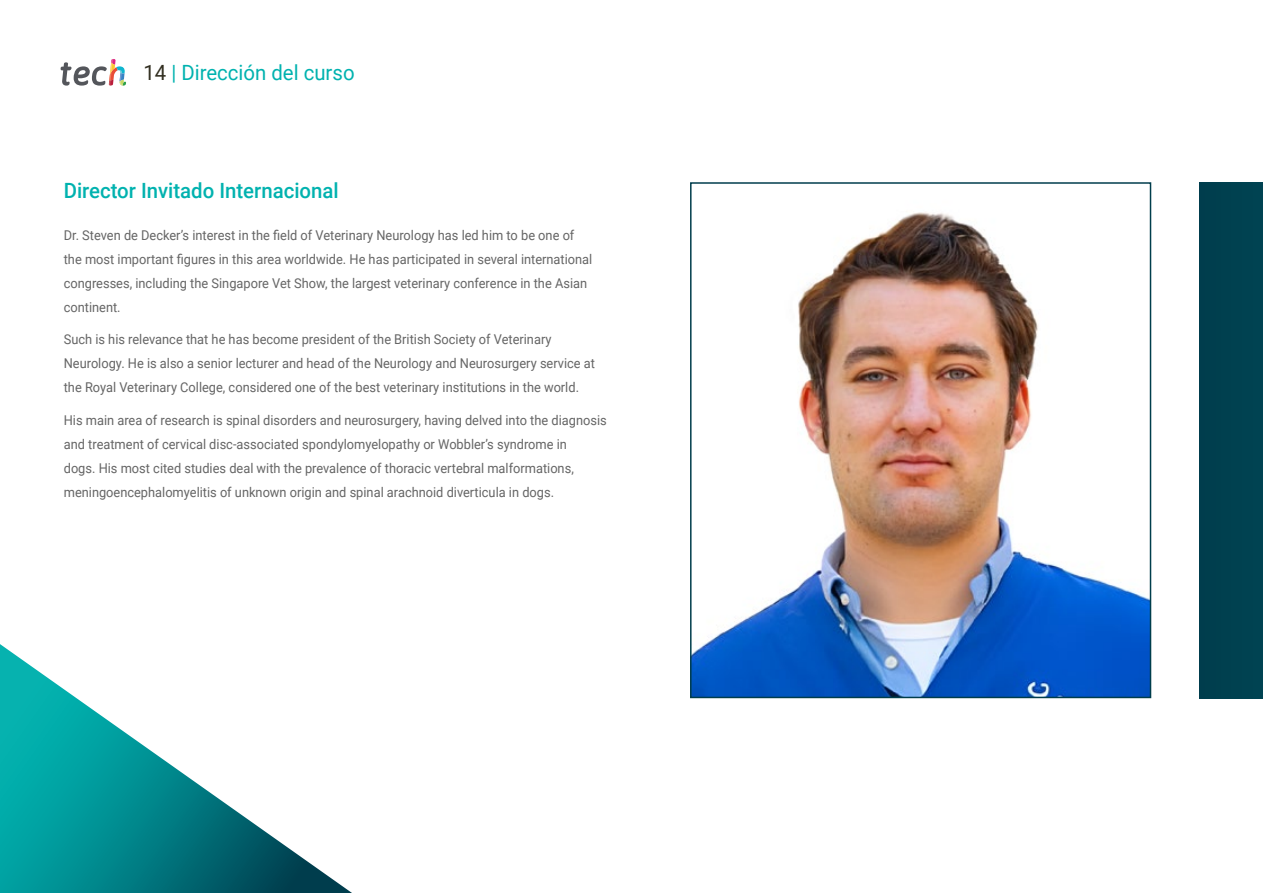
<style>
.page{position:relative;width:1263px;height:893px;background:#fff}
.page>*{position:absolute;margin:0;border:0;box-sizing:border-box;transform-origin:0 0}
.t1{font:500 21px "Roboto";color:#00b2af}
.t2{font:21px "Roboto";color:#00b2af}
.t3{font:13.5px/24px "Roboto";color:#656565;scale:.95 1}
.s1{color:#312e20}
</style>
<div class="page">
<img style="left:693px;top:212px;width:455px;height:483px">
<div style="left:690px;top:182px;width:461px;height:516px;border:2px solid #003d4c"></div>
<svg style="left:0;top:644px;width:352px;height:249px"></svg>
<div style="left:1199px;top:182px;width:64px;height:516px;background:#00404f"></div>
<svg style="left:61px;top:59px;width:65px;height:27px"></svg>
<h1 class="t2" style="left:144px;top:57px;width:213px"><span class="s1">14</span> | Dirección del curso</h1>
<h1 class="t1" style="left:64px;top:176px;width:276px">Director Invitado Internacional</h1>
<p class="t3" style="left:64px;top:222px;width:558px">Dr. Steven de Decker’s interest in the field of Veterinary Neurology has led him to be one of the most important figures in this area worldwide. He has participated in several international congresses, including the Singapore Vet Show, the largest veterinary conference in the Asian continent.</p>
<p class="t3" style="left:64px;top:327px;width:561px">Such is his relevance that he has become president of the British Society of Veterinary<br>Neurology. He is also a senior lecturer and head of the Neurology and Neurosurgery service at the Royal Veterinary College, considered one of the best veterinary institutions in the world.</p>
<p class="t3" style="left:64px;top:407px;width:573px">His main area of research is spinal disorders and neurosurgery, having delved into the diagnosis and treatment of cervical disc-associated spondylomyelopathy or Wobbler’s syndrome in<br>dogs. His most cited studies deal with the prevalence of thoracic vertebral malformations, meningoencephalomyelitis of unknown origin and spinal arachnoid diverticula in dogs.</p>
</div>
